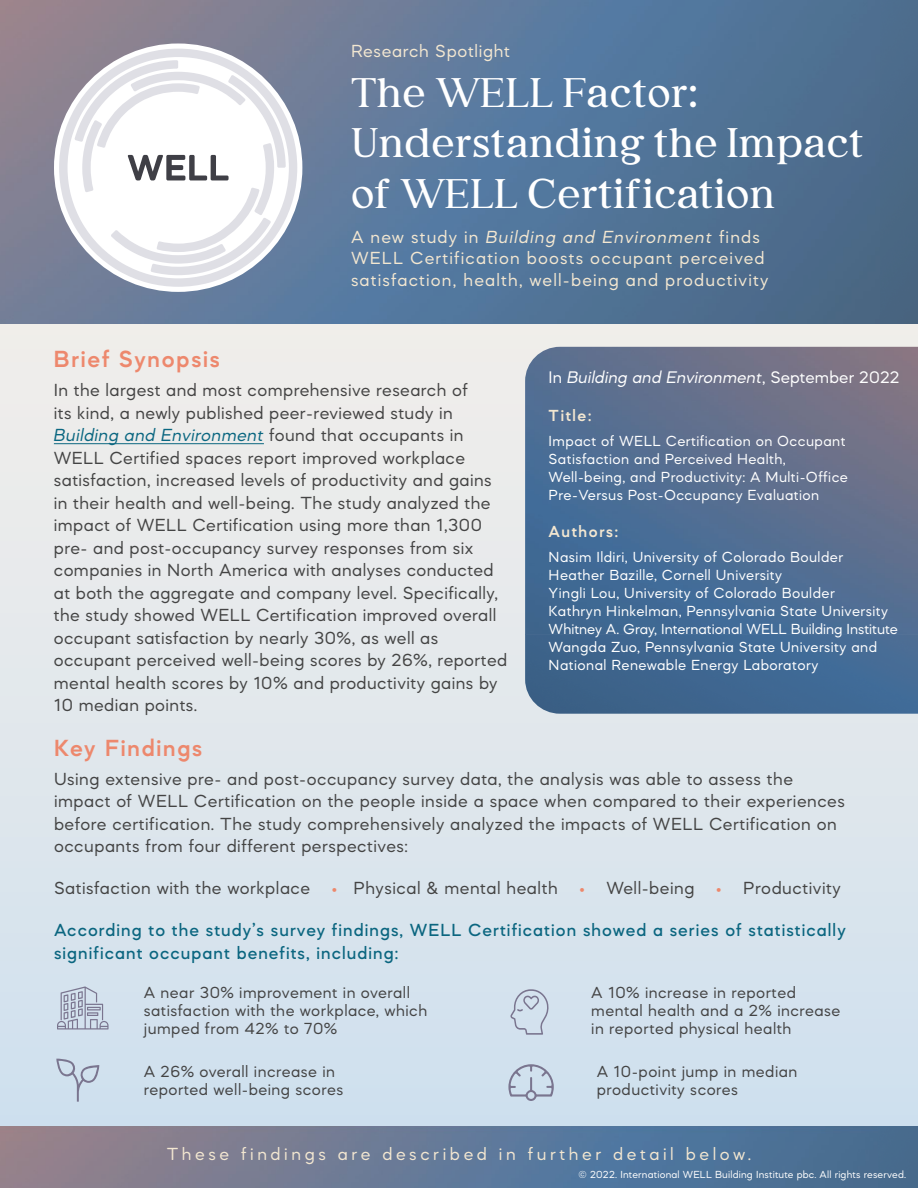
<style>
.page{position:relative;width:918px;height:1188px;background:#fff}
.page>*{position:absolute;margin:0;border:0;box-sizing:border-box;transform-origin:0 0}
.t1{font:42px/50.4px "FT Made";letter-spacing:.01em;color:#fff}
.t2{font:600 24px "Mazzard M";letter-spacing:.075em;color:#ed886d}
.t3{font:18px/22.5px "Mazzard M";letter-spacing:.025em;color:#444}
.t4{font:18px/21.6px "Mazzard M";letter-spacing:.065em;color:#f3e7d1}
.t5{font:500 18px/22.5px "Mazzard M";letter-spacing:.06em;color:#0b6680}
.t6{font:18px "Mazzard Soft M";letter-spacing:.2em;color:#f3e7d1}
.t7{font:18px "Mazzard M";letter-spacing:.04em;color:#f3e7d1}
.t8{font:italic 17.25px "Mazzard M";letter-spacing:.01em;color:#fff}
.t9{font:16.5px/18px "Mazzard M";letter-spacing:.03em;color:#444}
.t10{font:600 16.5px "Mazzard M";letter-spacing:.1em;color:#f3e7d1}
.t11{font:15px/18px "Mazzard M";letter-spacing:.03em;color:#fff}
.t12{font:10.5px "Mazzard M";letter-spacing:.02em;color:#fff}
.s1{font-style:italic}
.s2{font-style:italic;color:#0b6781}
.s3{font-style:normal}
.s4{color:#ed886c}
</style>
<div class="page">
<div style="left:0;top:324px;width:918px;height:864px;background:linear-gradient(to bottom,#f2efeb,#cbdeed)"></div>
<img style="left:525px;top:347px;width:393px;height:367px">
<img style="left:0;top:0;width:918px;height:324px">
<svg style="left:59px;top:49px;width:238px;height:238px"></svg>
<svg style="left:74px;top:60px;width:212px;height:215px"></svg>
<hr style="left:54px;top:443px;width:210px;height:1px;background:#0b6781">
<img style="left:0;top:1127px;width:918px;height:61px">
<svg style="left:57px;top:986px;width:52px;height:44px"></svg>
<svg style="left:510px;top:989px;width:39px;height:46px"></svg>
<svg style="left:508px;top:1064px;width:46px;height:37px"></svg>
<svg style="left:56px;top:1059px;width:43px;height:43px"></svg>
<p class="t7" style="left:351px;top:40px;width:161px">Research Spotlight</p>
<h1 class="t1" style="left:351px;top:67px;width:515px">The WELL Factor:<br>Understanding the Impact of WELL Certification</h1>
<p class="t4" style="left:351px;top:226px;width:419px">A new study in <span class="s1">Building and Environment</span> finds<br>WELL Certification boosts occupant perceived satisfaction, health, well-being and productivity</p>
<h2 class="t2" style="left:54px;top:344px;width:167px">Brief Synopsis</h2>
<p class="t3" style="left:54px;top:379px;width:455px">In the largest and most comprehensive research of<br>its kind, a newly published peer-reviewed study in <span class="s2">Building and Environment</span> found that occupants in WELL Certified spaces report improved workplace satisfaction, increased levels of productivity and gains in their health and well-being. The study analyzed the impact of WELL Certification using more than 1,300 pre- and post-occupancy survey responses from six companies in North America with analyses conducted at both the aggregate and company level. Specifically, the study showed WELL Certification improved overall occupant satisfaction by nearly 30%, as well as occupant perceived well-being scores by 26%, reported mental health scores by 10% and productivity gains by 10 median points.</p>
<p class="t8" style="left:549px;top:367px;width:352px"><span class="s3">In</span> Building and Environment<span class="s3">, September 2022</span></p>
<p class="t10" style="left:549px;top:405px;width:44px">Title:</p>
<p class="t11" style="left:549px;top:431px;width:301px">Impact of WELL Certification on Occupant Satisfaction and Perceived Health, Well-being, and Productivity: A Multi-Office Pre-Versus Post-Occupancy Evaluation</p>
<p class="t10" style="left:549px;top:521px;width:71px">Authors:</p>
<p class="t11" style="left:549px;top:548px;width:351px">Nasim Ildiri, University of Colorado Boulder Heather Bazille, Cornell University<br>Yingli Lou, University of Colorado Boulder<br>Kathryn Hinkelman, Pennsylvania State University Whitney A. Gray, International WELL Building Institute Wangda Zuo, Pennsylvania State University and National Renewable Energy Laboratory</p>
<h2 class="t2" style="left:54px;top:732px;width:150px">Key Findings</h2>
<p class="t3" style="left:54px;top:767px;width:792px">Using extensive pre- and post-occupancy survey data, the analysis was able to assess the impact of WELL Certification on the people inside a space when compared to their experiences before certification. The study comprehensively analyzed the impacts of WELL Certification on occupants from four different perspectives:</p>
<p class="t3" style="left:54px;top:877px;width:788px">Satisfaction with the workplace <span class="s4">•</span> Physical &amp; mental health <span class="s4">•</span> Well-being <span class="s4">•</span> Productivity</p>
<p class="t5" style="left:54px;top:918px;width:793px">According to the study’s survey findings, WELL Certification showed a series of statistically significant occupant benefits, including:</p>
<p class="t9" style="left:144px;top:984px;width:285px">A near 30% improvement in overall satisfaction with the workplace, which jumped from 42% to 70%</p>
<p class="t9" style="left:591px;top:984px;width:251px">A 10% increase in reported mental health and a 2% increase in reported physical health</p>
<p class="t9" style="left:144px;top:1062px;width:201px">A 26% overall increase in reported well-being scores</p>
<p class="t9" style="left:597px;top:1062px;width:202px">A 10-point jump in median productivity scores</p>
<p class="t6" style="left:167px;top:1143px;width:586px">These findings are described in further detail below.</p>
<p class="t12" style="left:579px;top:1168px;width:329px">© 2022. International WELL Building Institute pbc. All rights reserved.</p>
</div>
